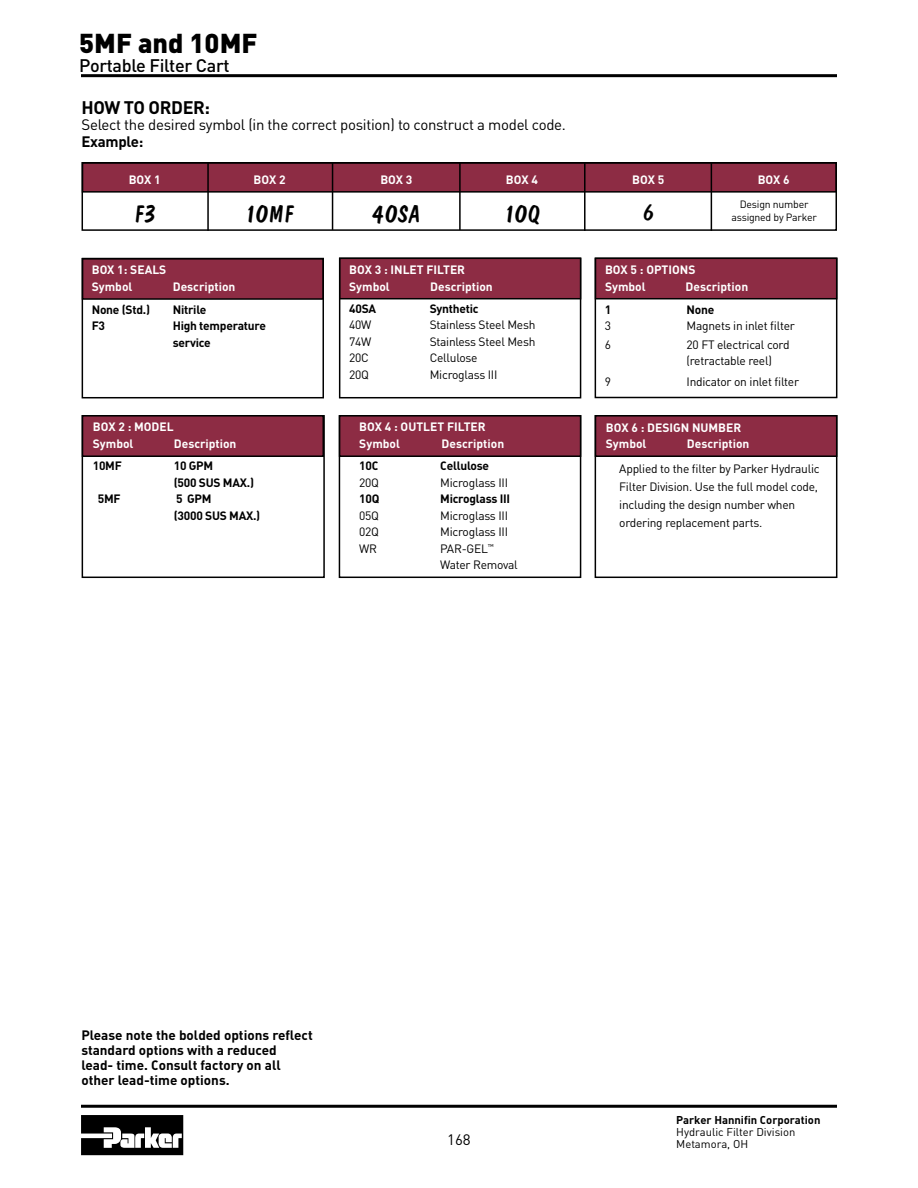
<style>
.page{position:relative;width:918px;height:1188px;background:#fff}
.page>*{position:absolute;margin:0;border:0;box-sizing:border-box;transform-origin:0 0}
.t1{font:27px "Dom Casual";color:#000}
.t2{font:900 27px "DIN";color:#000}
.t3{font:24px "Dom Casual";color:#000}
.t4{font:500 18px "DIN";letter-spacing:-.02em;color:#000}
.t5{font:700 18px "DIN";letter-spacing:-.02em;color:#000}
.t6{font:15px "DIN";letter-spacing:-.02em;color:#000}
.t7{font:700 15px "DIN";letter-spacing:-.02em;color:#000}
.t8{font:700 13.5px/15px "DIN";color:#000}
.t9{font:12px/18px "DIN";letter-spacing:-.02em;color:#000}
.t10{font:700 12px/16.5px "DIN";color:#fff}
.t11{font:700 12px/16.5px "DIN";letter-spacing:-.02em;color:#000}
.t12{font:11.25px/12px "DIN";color:#000}
.t13{font:700 11.25px "DIN";color:#000}
.t14{font:10.5px/13.5px "DIN";letter-spacing:-.02em;color:#000;text-align:center}
.s1{font-size:24px}
.s2{font-size:27px}
</style>
<div class="page">
<hr style="left:81px;top:74px;width:756px;height:3px;background:#000">
<hr style="left:81px;top:1105px;width:756px;height:3px;background:#000">
<svg style="left:81px;top:1115px;width:102px;height:40px"></svg>
<div style="left:339px;top:415px;width:242px;height:163px;border:2px solid #000"></div>
<div style="left:339px;top:258px;width:242px;height:140px;border:2px solid #000"></div>
<div style="left:595px;top:258px;width:242px;height:140px;border:2px solid #000"></div>
<div style="left:82px;top:163px;width:754px;height:29px;background:#8d2c44"></div>
<div style="left:82px;top:162px;width:755px;height:31px;border:2px solid #000"></div>
<div style="left:82px;top:162px;width:755px;height:69px;border:2px solid #000"></div>
<hr style="left:207px;top:163px;width:2px;height:68px;background:#000">
<hr style="left:332px;top:162px;width:1px;height:68px;background:#000">
<hr style="left:459px;top:162px;width:2px;height:68px;background:#000">
<hr style="left:584px;top:163px;width:2px;height:68px;background:#000">
<hr style="left:711px;top:163px;width:1px;height:68px;background:#000">
<div style="left:82px;top:259px;width:241px;height:40px;background:#8d2c44"></div>
<div style="left:82px;top:258px;width:242px;height:42px;border:2px solid #000"></div>
<div style="left:82px;top:258px;width:242px;height:140px;border:2px solid #000"></div>
<div style="left:82px;top:415px;width:243px;height:163px;border:2px solid #000"></div>
<div style="left:82px;top:416px;width:241px;height:40px;background:#8d2c44"></div>
<div style="left:82px;top:415px;width:242px;height:42px;border:2px solid #000"></div>
<div style="left:340px;top:258px;width:241px;height:41px;background:#8d2c44"></div>
<div style="left:339px;top:258px;width:242px;height:41px;border:2px solid #000"></div>
<div style="left:596px;top:258px;width:241px;height:41px;background:#8d2c44"></div>
<div style="left:595px;top:258px;width:242px;height:41px;border:2px solid #000"></div>
<div style="left:595px;top:415px;width:242px;height:163px;border:2px solid #000"></div>
<div style="left:596px;top:416px;width:241px;height:40px;background:#8d2c44"></div>
<div style="left:595px;top:415px;width:242px;height:42px;border:2px solid #000"></div>
<div style="left:340px;top:416px;width:241px;height:40px;background:#8d2c44"></div>
<div style="left:339px;top:415px;width:242px;height:42px;border:2px solid #000"></div>
<h1 class="t2" style="left:79px;top:25px;width:180px">5MF and 10MF</h1>
<h3 class="t4" style="left:79px;top:54px;width:152px">Portable Filter Cart</h3>
<h3 class="t5" style="left:82px;top:96px;width:130px">HOW TO ORDER:</h3>
<p class="t6" style="left:82px;top:116px;width:486px">Select the desired symbol (in the correct position) to construct a model code.</p>
<p class="t7" style="left:82px;top:132px;width:63px">Example:</p>
<p class="t10" style="left:129px;top:170px;width:34px">BOX 1</p>
<p class="t10" style="left:254px;top:170px;width:34px">BOX 2</p>
<h1 class="t1" style="left:245px;top:197px;width:52px">10<span class="s1">MF</span></h1>
<p class="t10" style="left:380px;top:170px;width:34px">BOX 3</p>
<h1 class="t1" style="left:371px;top:197px;width:54px">40<span class="s1">SA</span></h1>
<p class="t10" style="left:506px;top:170px;width:34px">BOX 4</p>
<h1 class="t1" style="left:504px;top:197px;width:40px">10<span class="s1">Q</span></h1>
<h2 class="t3" style="left:134px;top:200px;width:26px">F<span class="s2">3</span></h2>
<p class="t10" style="left:632px;top:170px;width:34px">BOX 5</p>
<h2 class="t3" style="left:642px;top:198px;width:16px">6</h2>
<p class="t10" style="left:758px;top:170px;width:34px">BOX 6</p>
<p class="t14" style="left:732px;top:197px;width:87px">Design number assigned by Parker</p>
<p class="t10" style="left:92px;top:261px;width:54px">BOX 1: Seals<br>Symbol</p>
<p class="t10" style="left:173px;top:278px;width:64px">Description</p>
<p class="t10" style="left:349px;top:261px;width:117px">BOX 3 : INLET FILTER<br>Symbol</p>
<p class="t10" style="left:430px;top:277px;width:64px">Description</p>
<p class="t10" style="left:605px;top:261px;width:92px">BOX 5 : OPTIONS<br>Symbol</p>
<p class="t10" style="left:686px;top:278px;width:64px">Description</p>
<p class="t11" style="left:92px;top:301px;width:60px">None (Std.)</p>
<p class="t11" style="left:173px;top:301px;width:35px">Nitrile</p>
<p class="t11" style="left:92px;top:317px;width:15px">F3</p>
<p class="t11" style="left:173px;top:317px;width:95px">High temperature service</p>
<p class="t11" style="left:349px;top:300px;width:29px">40SA</p>
<p class="t11" style="left:430px;top:300px;width:50px">Synthetic</p>
<p class="t9" style="left:349px;top:316px;width:24px">40W</p>
<p class="t9" style="left:430px;top:316px;width:107px">Stainless Steel Mesh</p>
<p class="t9" style="left:349px;top:332px;width:24px">74W</p>
<p class="t9" style="left:430px;top:332px;width:107px">Stainless Steel Mesh</p>
<p class="t9" style="left:349px;top:349px;width:21px">20C</p>
<p class="t9" style="left:430px;top:349px;width:49px">Cellulose</p>
<p class="t9" style="left:349px;top:365px;width:21px">20Q</p>
<p class="t9" style="left:430px;top:365px;width:69px">Microglass III</p>
<p class="t11" style="left:605px;top:301px;width:8px">1</p>
<p class="t11" style="left:687px;top:301px;width:29px">None</p>
<p class="t9" style="left:605px;top:317px;width:8px">3</p>
<p class="t9" style="left:687px;top:317px;width:110px">Magnets in inlet filter</p>
<p class="t9" style="left:605px;top:335px;width:8px">6</p>
<p class="t9" style="left:687px;top:336px;width:105px;line-height:16.5px">20 FT electrical cord (retractable reel)</p>
<p class="t9" style="left:605px;top:373px;width:8px">9</p>
<p class="t9" style="left:687px;top:373px;width:114px">Indicator on inlet filter</p>
<p class="t10" style="left:93px;top:418px;width:82px">BOX 2 : MODEL<br>Symbol</p>
<p class="t10" style="left:174px;top:434px;width:64px">Description</p>
<p class="t10" style="left:359px;top:418px;width:128px">BOX 4 : OUTLET FILTER<br>Symbol</p>
<p class="t10" style="left:442px;top:435px;width:64px">Description</p>
<p class="t10" style="left:606px;top:418px;width:137px">BOX 6 : DESIGN NUMBER<br>Symbol</p>
<p class="t10" style="left:687px;top:435px;width:64px">Description</p>
<p class="t11" style="left:93px;top:457px;width:31px">10MF</p>
<p class="t11" style="left:174px;top:457px;width:82px">10 GPM<br>(500 SUS MAX.)</p>
<p class="t11" style="left:98px;top:490px;width:24px">5MF</p>
<p class="t11" style="left:174px;top:490px;width:88px">5 GPM<br>(3000 SUS MAX.)</p>
<p class="t11" style="left:359px;top:457px;width:21px">10C</p>
<p class="t11" style="left:440px;top:457px;width:50px">Cellulose</p>
<p class="t9" style="left:359px;top:473px;width:21px">20Q</p>
<p class="t9" style="left:440px;top:473px;width:69px">Microglass III</p>
<p class="t11" style="left:359px;top:490px;width:22px">10Q</p>
<p class="t11" style="left:440px;top:490px;width:71px">Microglass III</p>
<p class="t9" style="left:359px;top:506px;width:21px">05Q</p>
<p class="t9" style="left:440px;top:506px;width:69px">Microglass III</p>
<p class="t9" style="left:359px;top:523px;width:21px">02Q</p>
<p class="t9" style="left:440px;top:523px;width:69px">Microglass III</p>
<p class="t9" style="left:359px;top:539px;width:19px">WR</p>
<p class="t9" style="left:440px;top:540px;width:79px;line-height:16.5px">PAR-GEL<sup>™<br></sup>Water Removal</p>
<p class="t9" style="left:619px;top:459px;width:202px">Applied to the filter by Parker Hydraulic Filter Division. Use the full model code, including the design number when ordering replacement parts.</p>
<p class="t8" style="left:81px;top:1027px;width:233px">Please note the bolded options reflect standard options with a reduced<br>lead- time. Consult factory on all other lead-time options.</p>
<p class="t6" style="left:447px;top:1130px;width:25px">168</p>
<p class="t13" style="left:676px;top:1113px;width:146px">Parker Hannifin Corporation</p>
<p class="t12" style="left:676px;top:1126px;width:121px">Hydraulic Filter Division<br>Metamora, OH</p>
</div>
